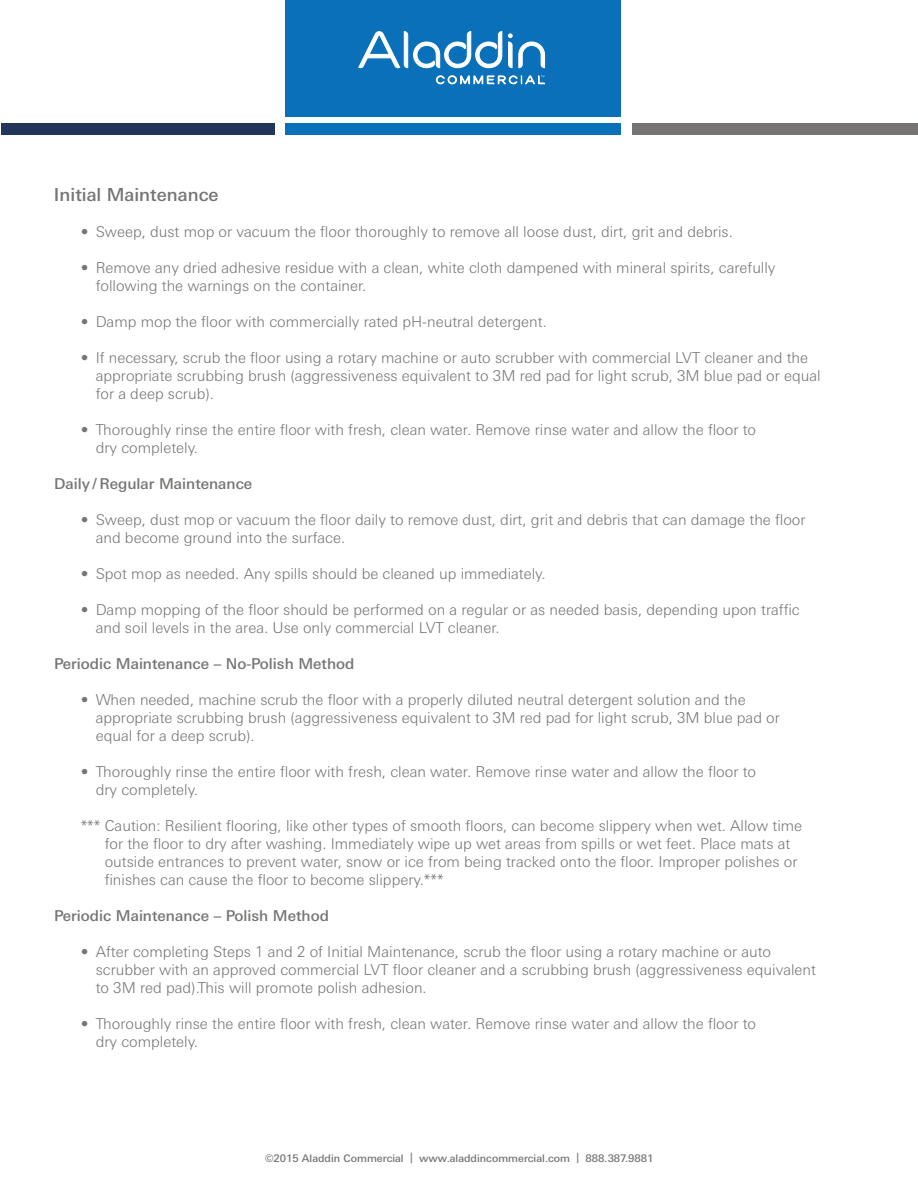
<style>
.page{position:relative;width:918px;height:1188px;background:#fff}
.page>*{position:absolute;margin:0;border:0;box-sizing:border-box;transform-origin:0 0}
.t1{font:500 18px "Linotype Univers Basic";color:#767574}
.t2{font:300 15px "Linotype Univers Basic";color:#767574}
.t3{font:500 15px "Linotype Univers Basic";color:#767574}
.t4{font:500 10.5px "Linotype Univers Basic";color:#767574}
</style>
<div class="page">
<div style="left:286px;top:0;width:335px;height:117px;background:#0970b9"></div>
<div style="left:286px;top:124px;width:335px;height:11px;background:#0970b9"></div>
<div style="left:1px;top:124px;width:274px;height:11px;background:#22365c"></div>
<div style="left:632px;top:124px;width:286px;height:11px;background:#767574"></div>
<svg style="left:358px;top:31px;width:187px;height:54px"></svg>
<p class="t1" style="left:54px;top:184px;width:166px">Initial Maintenance</p>
<p class="t2" style="left:81px;top:223px;width:654px">• Sweep, dust mop or vacuum the floor thoroughly to remove all loose dust, dirt, grit and debris.</p>
<p class="t2" style="left:81px;top:259px;width:696px">• Remove any dried adhesive residue with a clean, white cloth dampened with mineral spirits, carefully</p>
<p class="t2" style="left:96px;top:277px;width:272px">following the warnings on the container.</p>
<p class="t2" style="left:81px;top:313px;width:468px">• Damp mop the floor with commercially rated pH-neutral detergent.</p>
<p class="t2" style="left:81px;top:349px;width:729px">• If necessary, scrub the floor using a rotary machine or auto scrubber with commercial LVT cleaner and the</p>
<p class="t2" style="left:96px;top:367px;width:727px">appropriate scrubbing brush (aggressiveness equivalent to 3M red pad for light scrub, 3M blue pad or equal</p>
<p class="t2" style="left:96px;top:385px;width:120px">for a deep scrub).</p>
<p class="t2" style="left:81px;top:421px;width:677px">• Thoroughly rinse the entire floor with fresh, clean water. Remove rinse water and allow the floor to</p>
<p class="t2" style="left:96px;top:439px;width:104px">dry completely.</p>
<p class="t3" style="left:54px;top:475px;width:200px">Daily / Regular Maintenance</p>
<p class="t2" style="left:81px;top:511px;width:726px">• Sweep, dust mop or vacuum the floor daily to remove dust, dirt, grit and debris that can damage the floor</p>
<p class="t2" style="left:96px;top:529px;width:251px">and become ground into the surface.</p>
<p class="t2" style="left:81px;top:565px;width:466px">• Spot mop as needed. Any spills should be cleaned up immediately.</p>
<p class="t2" style="left:81px;top:601px;width:721px">• Damp mopping of the floor should be performed on a regular or as needed basis, depending upon traffic</p>
<p class="t2" style="left:96px;top:619px;width:406px">and soil levels in the area. Use only commercial LVT cleaner.</p>
<p class="t3" style="left:54px;top:655px;width:302px">Periodic Maintenance – No-Polish Method</p>
<p class="t2" style="left:81px;top:691px;width:666px">• When needed, machine scrub the floor with a properly diluted neutral detergent solution and the</p>
<p class="t2" style="left:96px;top:709px;width:686px">appropriate scrubbing brush (aggressiveness equivalent to 3M red pad for light scrub, 3M blue pad or</p>
<p class="t2" style="left:96px;top:727px;width:161px">equal for a deep scrub).</p>
<p class="t2" style="left:81px;top:763px;width:677px">• Thoroughly rinse the entire floor with fresh, clean water. Remove rinse water and allow the floor to</p>
<p class="t2" style="left:96px;top:781px;width:104px">dry completely.</p>
<p class="t2" style="left:81px;top:817px;width:723px">*** Caution: Resilient flooring, like other types of smooth floors, can become slippery when wet. Allow time</p>
<p class="t2" style="left:105px;top:835px;width:687px">for the floor to dry after washing. Immediately wipe up wet areas from spills or wet feet. Place mats at</p>
<p class="t2" style="left:105px;top:853px;width:694px">outside entrances to prevent water, snow or ice from being tracked onto the floor. Improper polishes or</p>
<p class="t2" style="left:105px;top:871px;width:340px">finishes can cause the floor to become slippery.***</p>
<p class="t3" style="left:54px;top:907px;width:276px">Periodic Maintenance – Polish Method</p>
<p class="t2" style="left:81px;top:943px;width:692px">• After completing Steps 1 and 2 of Initial Maintenance, scrub the floor using a rotary machine or auto</p>
<p class="t2" style="left:96px;top:961px;width:722px">scrubber with an approved commercial LVT floor cleaner and a scrubbing brush (aggressiveness equivalent</p>
<p class="t2" style="left:96px;top:979px;width:333px">to 3M red pad).This will promote polish adhesion.</p>
<p class="t2" style="left:81px;top:1015px;width:677px">• Thoroughly rinse the entire floor with fresh, clean water. Remove rinse water and allow the floor to</p>
<p class="t2" style="left:96px;top:1033px;width:104px">dry completely.</p>
<p class="t4" style="left:265px;top:1152px;width:390px">©2015 Aladdin Commercial | www.aladdincommercial.com | 888.387.9881</p>
</div>
